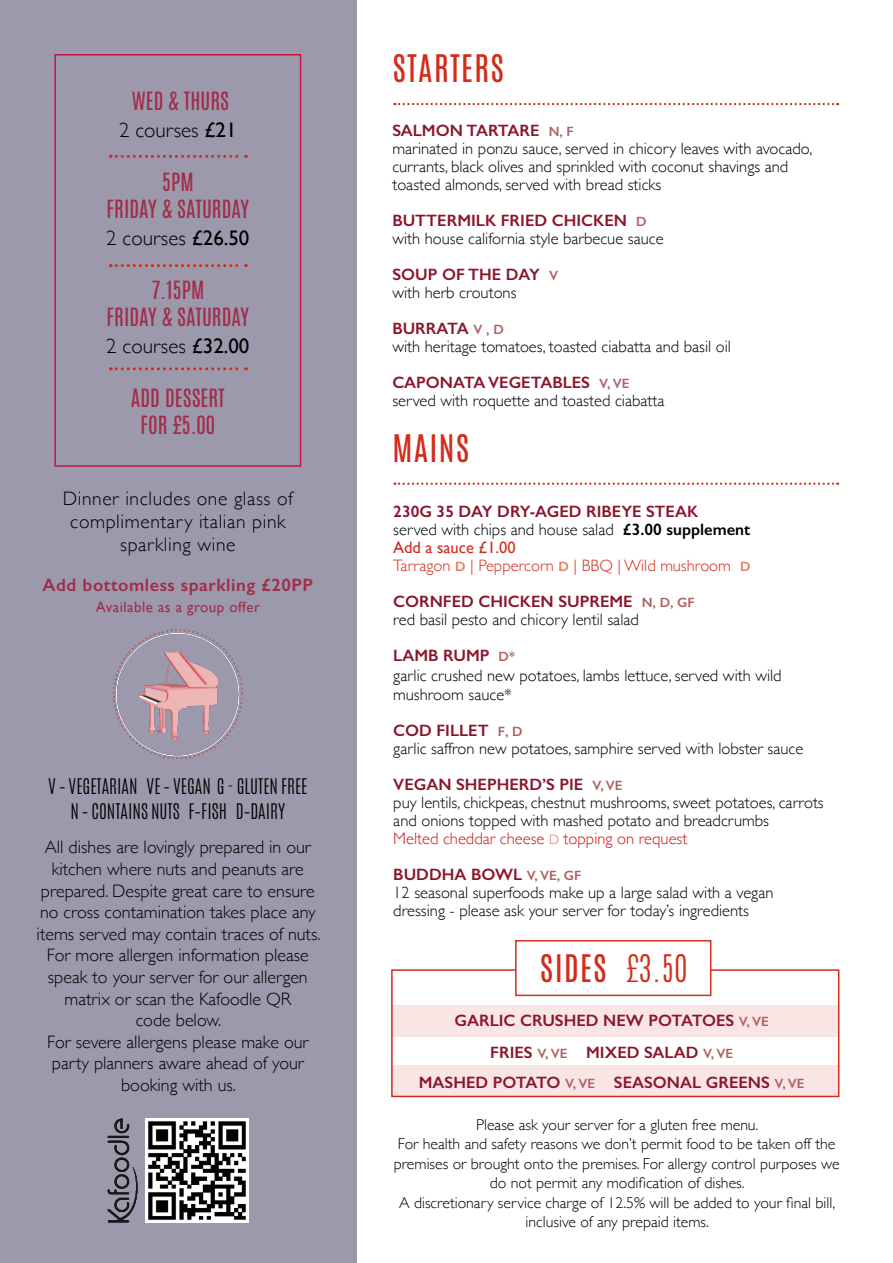
<style>
.page{position:relative;width:893px;height:1263px;background:#fff}
.page>*{position:absolute;margin:0;border:0;box-sizing:border-box;transform-origin:0 0}
.t1{font:31.65px "Antonio";letter-spacing:.04em;color:#d22c1c}
.t2{font:21px/27px "Antonio";color:#a12c49;text-align:center}
.t3{font:300 21px "Gill Sans";color:#000}
.t4{font:300 19.5px/23.4px "Gill Sans";letter-spacing:.03em;color:#000;text-align:center}
.t5{font:300 18px/21.6px "Gill Sans";color:#000;text-align:center}
.t6{font:300 18px/25.5px "Antonio";color:#000;text-align:center}
.t7{font:600 18px "Gill Sans";letter-spacing:.03em;color:#a12c49}
.t8{font:300 16.5px/18px "Gill Sans";color:#000}
.t9{font:300 16.5px/18px "Gill Sans";color:#d22c1c}
.t10{font:600 16.5px/31.8px "Gill Sans";color:#8a162c;text-align:center}
.t11{font:300 15.75px/19.5px "Gill Sans";color:#000;text-align:center}
.t12{font:15px "Gill Sans";letter-spacing:.03em;color:#a12c49}
.s1{font-weight:400}
.s2{font-weight:600;color:#8a162c}
.s3{font-weight:600;font-size:13.5px;color:#af6161}
.s4{color:#000}
.s5{font-weight:600;color:#000}
.s6{font-weight:600;font-size:13.5px;color:#e37d5d}
.s7{color:#cd1719}
.s8{font-size:13.5px;color:#df7357}
.s9{font-weight:300}
.s10{font-size:13.5px;color:#af6161}
</style>
<div class="page">
<div style="left:0;top:0;width:356px;height:1263px;background:#9d99ac"></div>
<div style="left:392px;top:1066px;width:446px;height:31px;background:#f9e6e4"></div>
<div style="left:392px;top:1005px;width:447px;height:32px;background:#f9e6e4"></div>
<svg style="left:394px;top:103px;width:444px;height:2px"></svg>
<svg style="left:110px;top:155px;width:136px;height:3px"></svg>
<svg style="left:110px;top:264px;width:136px;height:3px"></svg>
<svg style="left:110px;top:367px;width:136px;height:3px"></svg>
<svg style="left:394px;top:482px;width:444px;height:3px"></svg>
<div style="left:54px;top:54px;width:247px;height:413px;border:2px solid #c71340"></div>
<div style="left:391px;top:969px;width:448px;height:128px;border:2px solid #d22c1c"></div>
<div style="left:515px;top:940px;width:196px;height:56px;background:#fff;border:2px solid #d22c1c"></div>
<img style="left:113px;top:629px;width:130px;height:130px">
<img style="left:145px;top:1119px;width:104px;height:103px">
<img style="left:107px;top:1119px;width:30px;height:103px">
<p class="t2" style="left:132px;top:87px;width:99px">WED &amp; THURS</p>
<p class="t3" style="left:119px;top:113px;width:119px">2 courses <span class="s1">£21</span></p>
<p class="t2" style="left:107px;top:168px;width:144px">5PM<br>FRIDAY &amp; SATURDAY</p>
<p class="t3" style="left:106px;top:221px;width:145px">2 courses <span class="s1">£26.50</span></p>
<p class="t2" style="left:107px;top:276px;width:144px">7.15PM<br>FRIDAY &amp; SATURDAY</p>
<p class="t3" style="left:106px;top:329px;width:145px">2 courses <span class="s1">£32.00</span></p>
<p class="t2" style="left:131px;top:384px;width:95px">ADD DESSERT<br>FOR £5.00</p>
<p class="t4" style="left:63px;top:486px;width:232px">Dinner includes one glass of complimentary italian pink sparkling wine</p>
<p class="t7" style="left:43px;top:574px;width:272px">Add bottomless sparkling £20PP</p>
<p class="t12" style="left:96px;top:598px;width:166px">Available as a group offer</p>
<p class="t6" style="left:48px;top:773px;width:261px">V – VEGETARIAN VE – VEGAN G - GLUTEN FREE<br>N – CONTAINS NUTS F–FISH D–DAIRY</p>
<p class="t5" style="left:37px;top:836px;width:285px">All dishes are lovingly prepared in our kitchen where nuts and peanuts are prepared. Despite great care to ensure no cross contamination takes place any items served may contain traces of nuts.<br>For more allergen information please speak to your server for our allergen matrix or scan the Kafoodle QR<br>code below.<br>For severe allergens please make our party planners aware ahead of your booking with us.</p>
<h1 class="t1" style="left:392px;top:45px;width:113px">STARTERS</h1>
<p class="t8" style="left:392px;top:121px;width:421px"><span class="s2">SALMON TARTARE</span> <span class="s3">N, F<br></span>marinated in ponzu sauce, served in chicory leaves with avocado, currants, black olives and sprinkled with coconut shavings and toasted almonds, served with bread sticks</p>
<p class="t8" style="left:392px;top:211px;width:273px"><span class="s2">BUTTERMILK FRIED CHICKEN</span> <span class="s3">D </span>with house california style barbecue sauce</p>
<p class="t8" style="left:392px;top:265px;width:167px"><span class="s2">SOUP OF THE DAY</span> <span class="s3">V </span>with herb croutons</p>
<p class="t8" style="left:392px;top:319px;width:340px"><span class="s2">BURRATA</span> <span class="s3">V , D<br></span>with heritage tomatoes, toasted ciabatta and basil oil</p>
<p class="t8" style="left:392px;top:373px;width:274px"><span class="s2">CAPONATA VEGETABLES</span> <span class="s3">V, VE </span>served with roquette and toasted ciabatta</p>
<h1 class="t1" style="left:392px;top:425px;width:79px">MAINS</h1>
<p class="t9" style="left:393px;top:502px;width:359px"><span class="s2">230G 35 DAY DRY-AGED RIBEYE STEAK<br></span><span class="s4">served with chips and house salad</span> <span class="s5">£3.00 supplement </span><span class="s1">Add a sauce £1.00<br></span>Tarragon <span class="s6">D</span> | Peppercorn <span class="s6">D</span> | BBQ | Wild mushroom <span class="s6">D</span></p>
<p class="t8" style="left:393px;top:592px;width:303px"><span class="s2">CORNFED CHICKEN SUPREME</span> <span class="s3">N, D, GF </span>red basil pesto and chicory lentil salad</p>
<p class="t8" style="left:393px;top:645px;width:390px;line-height:19.5px"><span class="s2">LAMB RUMP</span> <span class="s3">D*<br></span>garlic crushed new potatoes, lambs lettuce, served with wild mushroom sauce*</p>
<p class="t8" style="left:393px;top:721px;width:412px"><span class="s2">COD FILLET</span> <span class="s3">F, D<br></span>garlic saffron new potatoes, samphire served with lobster sauce</p>
<p class="t8" style="left:393px;top:775px;width:432px"><span class="s2">VEGAN SHEPHERD’S PIE</span> <span class="s3">V, VE<br></span>puy lentils, chickpeas, chestnut mushrooms, sweet potatoes, carrots and onions topped with mashed potato and breadcrumbs<br><span class="s7">Melted cheddar cheese</span> <span class="s8">D</span> <span class="s7">topping on request</span></p>
<p class="t8" style="left:393px;top:865px;width:382px"><span class="s2">BUDDHA BOWL</span> <span class="s3">V, VE, GF<br></span>12 seasonal superfoods make up a large salad with a vegan dressing - please ask your server for today’s ingredients</p>
<h1 class="t1" style="left:540px;top:945px;width:148px">SIDES <span class="s9">£3.50</span></h1>
<p class="t10" style="left:454px;top:1005px;width:316px">GARLIC CRUSHED NEW POTATOES <span class="s10">V, VE<br></span>FRIES <span class="s10">V, VE</span> MIXED SALAD <span class="s10">V, VE</span></p>
<p class="t10" style="left:419px;top:1066px;width:387px">MASHED POTATO <span class="s10">V, VE</span> SEASONAL GREENS <span class="s10">V, VE</span></p>
<p class="t11" style="left:394px;top:1114px;width:447px">Please ask your server for a gluten free menu.<br>For health and safety reasons we don’t permit food to be taken off the premises or brought onto the premises. For allergy control purposes we do not permit any modification of dishes.<br>A discretionary service charge of 12.5% will be added to your final bill, inclusive of any prepaid items.</p>
</div>
